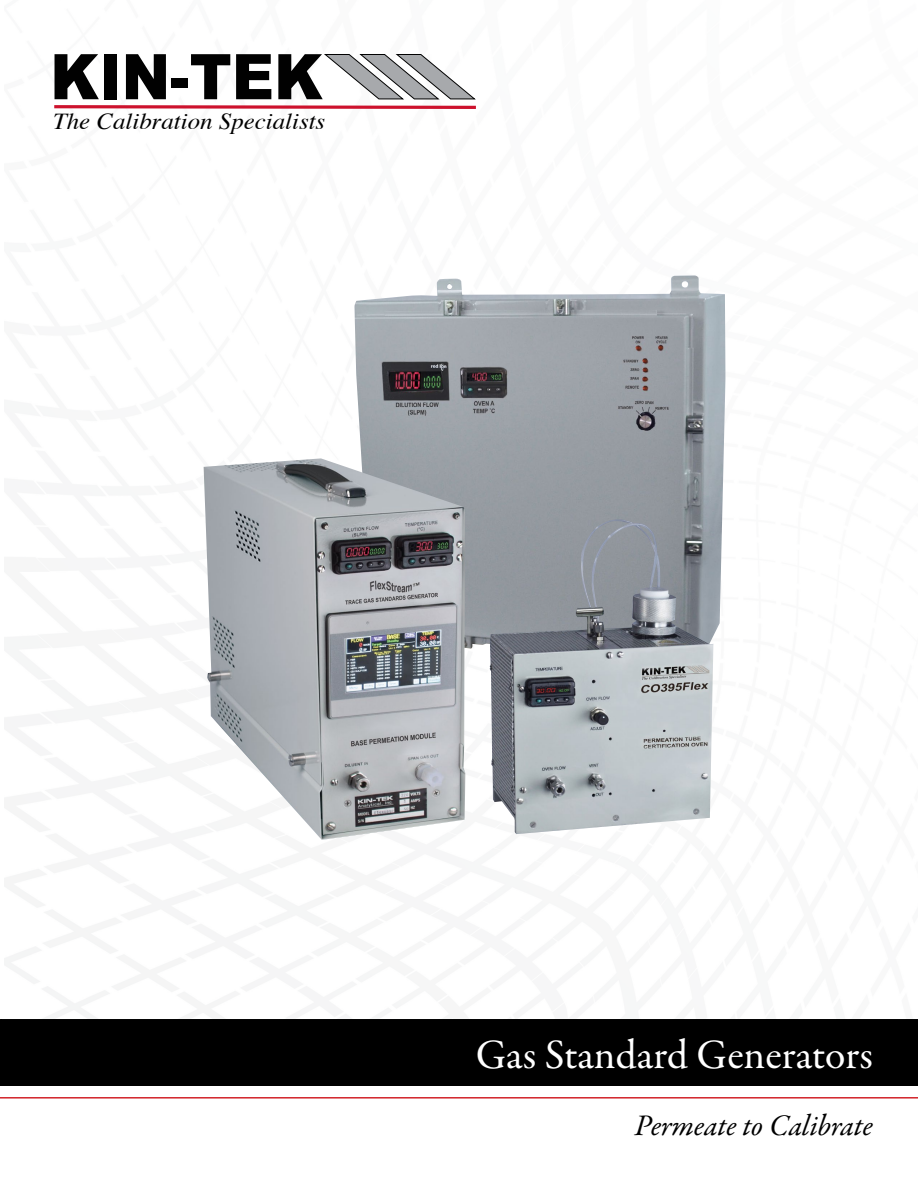
<style>
.page{position:relative;width:918px;height:1188px;background:#fff}
.page>*{position:absolute;margin:0;border:0;box-sizing:border-box;transform-origin:0 0}
.t1{font:900 63px "Arial";color:#010101;scale:.93 1}
.t2{font:42px "Garamond Premr Pro";letter-spacing:-.005em;color:#fff}
.t3{font:italic 30px "Garamond Premr Pro";letter-spacing:-.005em;color:#000}
.t4{font:italic 22.8px "Times";color:#010101;scale:1.09 1}
</style>
<div class="page">
<div style="left:0;top:1019px;width:918px;height:67px;background:#000"></div>
<hr style="left:0;top:1097px;width:918px;height:2px;background:#d2232a">
<img style="left:354px;top:275px;width:372px;height:377px">
<svg style="left:54px;top:54px;width:422px;height:55px"></svg>
<img style="left:204px;top:458px;width:261px;height:382px">
<img style="left:490px;top:519px;width:223px;height:315px">
<h1 class="t1" style="left:50px;top:31px;width:295px">KIN-TEK</h1>
<p class="t4" style="left:53px;top:108px;width:251px">The Calibration Specialists</p>
<h2 class="t2" style="left:476px;top:1029px;width:399px">Gas Standard Generators</h2>
<h3 class="t3" style="left:635px;top:1106px;width:240px">Permeate to Calibrate</h3>
</div>
